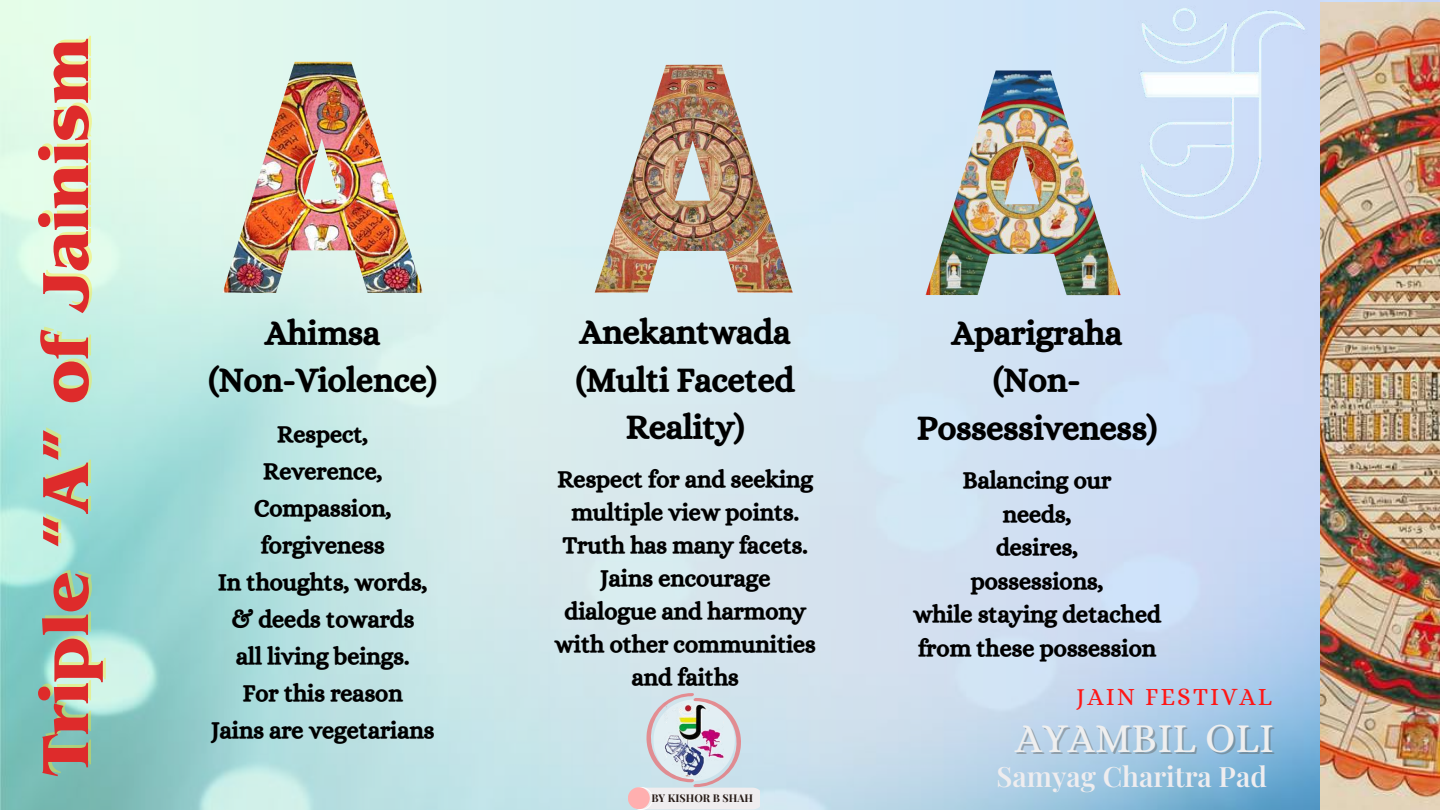
<style>
.page{position:relative;width:1440px;height:810px;background:#fff}
.page>*{position:absolute;margin:0;border:0;box-sizing:border-box;transform-origin:0 0}
.t1{font:700 68.2px "Benguiat Pro ITC";color:#de2b2b}
.t2{font:41.4px "Alice";color:#efefef}
.t3{font:34px/47.5px "CA Generated";color:#000;text-align:center}
.t4{font:600 28px "Playfair Display";color:#efedef}
.t5{font:24.9px "Alice";letter-spacing:.085em;color:#ff1616}
.t6{font:24px/37px "CA Generated";color:#000;text-align:center}
.t7{font:700 10.7px "Playfair Display";color:#261a16}
</style>
<div class="page">
<img style="left:0;top:0;width:1440px;height:810px">
<img style="left:595px;top:65px;width:198px;height:228px">
<img style="left:926px;top:71px;width:195px;height:224px">
<img style="left:222px;top:62px;width:201px;height:231px">
<img style="left:1126px;top:3px;width:190px;height:226px">
<img style="left:1320px;top:3px;width:120px;height:807px">
<svg style="left:630px;top:693px;width:130px;height:117px;background:#d0d4db"></svg>
<div style="left:628px;top:787px;width:22px;height:22px;background:#ffafaf;border-radius:50%"></div>
<h1 class="t1" style="left:41px;top:775px;width:740px;rotate:-90deg">Triple “A” of Jainism</h1>
<h3 class="t3" style="left:209px;top:309px;width:230px">Ahimsa (Non-Violence)</h3>
<p class="t6" style="left:211px;top:416px;width:225px">Respect,<br>Reverence,<br>Compassion, forgiveness<br>In thoughts, words, &amp; deeds towards<br>all living beings.<br>For this reason<br>Jains are vegetarians</p>
<h3 class="t3" style="left:576px;top:308px;width:220px;line-height:47.2px">Anekantwada (Multi Faceted<br>Reality)</h3>
<p class="t6" style="left:555px;top:462px;width:263px;line-height:33px">Respect for and seeking multiple view points.<br>Truth has many facets.<br>Jains encourage dialogue and harmony with other communities and faiths</p>
<p class="t7" style="left:651px;top:790px;width:103px">BY KISHOR B SHAH</p>
<h3 class="t3" style="left:917px;top:309px;width:241px">Aparigraha (Non-<br>Possessiveness)</h3>
<p class="t6" style="left:913px;top:464px;width:249px;line-height:33.5px">Balancing our<br>needs,<br>desires,<br>possessions,<br>while staying detached from these possession</p>
<p class="t5" style="left:1076px;top:683px;width:197px">JAIN FESTIVAL</p>
<h2 class="t2" style="left:1015px;top:714px;width:261px">AYAMBIL OLI</h2>
<p class="t4" style="left:997px;top:757px;width:272px">Samyag Charitra Pad</p>
</div>
